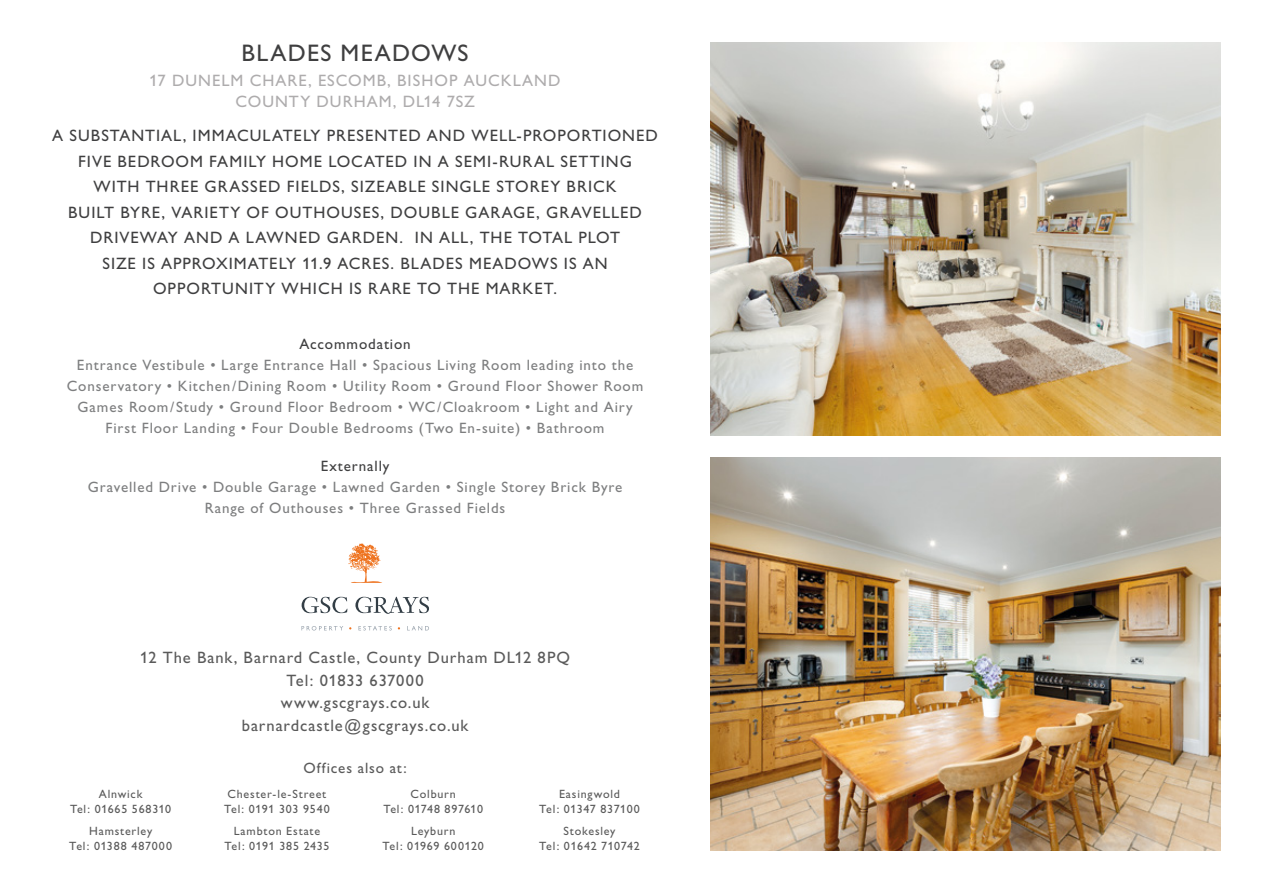
<style>
.page{position:relative;width:1263px;height:893px;background:#fff}
.page>*{position:absolute;margin:0;border:0;box-sizing:border-box;transform-origin:0 0}
.t1{font:24px "Gill Alt One";letter-spacing:.055em;color:#3f3f40}
.t2{font:16.5px/25.5px "Gill Alt One";letter-spacing:.06em;color:#3f3f40;text-align:center}
.t3{font:16.5px/22.5px "Gill Alt One";letter-spacing:.055em;color:#5a5a5a;text-align:center}
.t4{font:16.5px/21px "Gill Alt One";letter-spacing:.06em;color:#aeacad;text-align:center}
.t5{font:15px/21px "Gill Alt One";letter-spacing:.06em;color:#7d7e7f;text-align:center}
.t6{font:15px "Gill Alt One";letter-spacing:.06em;color:#3f3f40}
.t7{font:15px "Gill Alt One";letter-spacing:.06em;color:#5a5a5a}
.t8{font:12px/15px "Gill Alt One";letter-spacing:.065em;color:#5a5a5a;text-align:center}
</style>
<div class="page">
<img style="left:710px;top:43px;width:510px;height:393px">
<svg style="left:302px;top:597px;width:45px;height:16px"></svg>
<svg style="left:355px;top:597px;width:74px;height:17px"></svg>
<svg style="left:301px;top:626px;width:42px;height:4px"></svg>
<svg style="left:358px;top:626px;width:34px;height:4px"></svg>
<svg style="left:407px;top:626px;width:22px;height:4px"></svg>
<svg style="left:348px;top:543px;width:34px;height:40px"></svg>
<img style="left:710px;top:457px;width:510px;height:393px">
<h1 class="t1" style="left:241px;top:39px;width:229px">BLADES MEADOWS</h1>
<p class="t4" style="left:149px;top:70px;width:413px">17 DUNELM CHARE, ESCOMB, BISHOP AUCKLAND<br>COUNTY DURHAM, DL14 7SZ</p>
<p class="t2" style="left:52px;top:123px;width:607px">A SUBSTANTIAL, IMMACULATELY PRESENTED AND WELL-PROPORTIONED FIVE BEDROOM FAMILY HOME LOCATED IN A SEMI-RURAL SETTING<br>WITH THREE GRASSED FIELDS, SIZEABLE SINGLE STOREY BRICK<br>BUILT BYRE, VARIETY OF OUTHOUSES, DOUBLE GARAGE, GRAVELLED DRIVEWAY AND A LAWNED GARDEN. IN ALL, THE TOTAL PLOT<br>SIZE IS APPROXIMATELY 11.9 ACRES. BLADES MEADOWS IS AN OPPORTUNITY WHICH IS RARE TO THE MARKET.</p>
<p class="t6" style="left:299px;top:336px;width:113px">Accommodation</p>
<p class="t5" style="left:67px;top:355px;width:578px">Entrance Vestibule • Large Entrance Hall • Spacious Living Room leading into the Conservatory • Kitchen/Dining Room • Utility Room • Ground Floor Shower Room Games Room/Study • Ground Floor Bedroom • WC/Cloakroom • Light and Airy First Floor Landing • Four Double Bedrooms (Two En-suite) • Bathroom</p>
<p class="t6" style="left:321px;top:458px;width:70px">Externally</p>
<p class="t5" style="left:88px;top:477px;width:536px">Gravelled Drive • Double Garage • Lawned Garden • Single Storey Brick Byre<br>Range of Outhouses • Three Grassed Fields</p>
<p class="t3" style="left:140px;top:647px;width:431px">12 The Bank, Barnard Castle, County Durham DL12 8PQ<br>Tel: 01833 637000<br>www.gscgrays.co.uk<br>barnardcastle@gscgrays.co.uk</p>
<p class="t7" style="left:303px;top:760px;width:105px">Offices also at:</p>
<p class="t8" style="left:70px;top:787px;width:103px">Alnwick<br>Tel: 01665 568310</p>
<p class="t8" style="left:224px;top:787px;width:107px;text-align:left">Chester-le-Street<br>Tel: 0191 303 9540</p>
<p class="t8" style="left:383px;top:787px;width:101px">Colburn<br>Tel: 01748 897610</p>
<p class="t8" style="left:539px;top:787px;width:102px">Easingwold<br>Tel: 01347 837100</p>
<p class="t8" style="left:69px;top:823px;width:104px">Hamsterley<br>Tel: 01388 487000</p>
<p class="t8" style="left:224px;top:823px;width:106px">Lambton Estate<br>Tel: 0191 385 2435</p>
<p class="t8" style="left:383px;top:823px;width:103px">Leyburn<br>Tel: 01969 600120</p>
<p class="t8" style="left:539px;top:823px;width:102px">Stokesley<br>Tel: 01642 710742</p>
</div>
